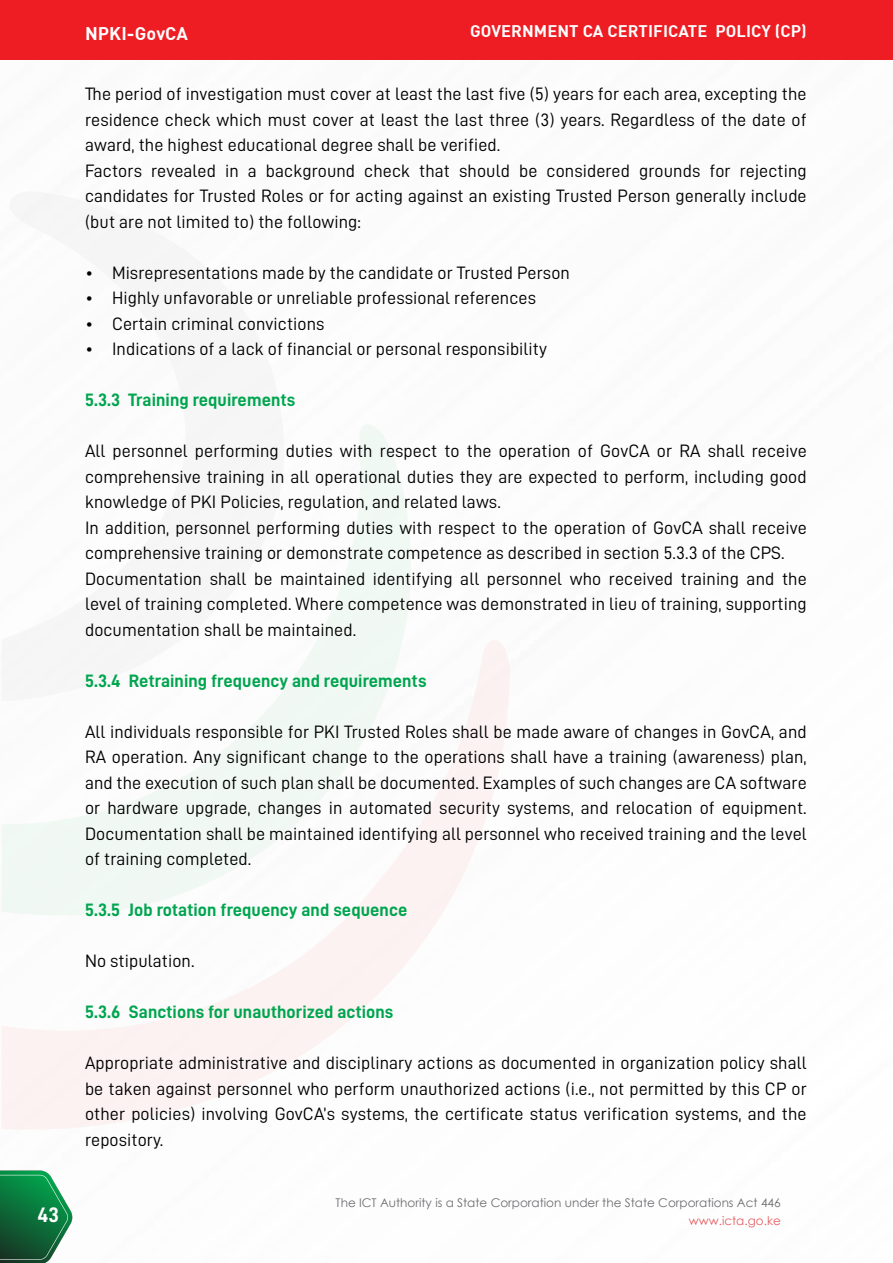
<style>
.page{position:relative;width:893px;height:1263px;background:#fff}
.page>*{position:absolute;margin:0;border:0;box-sizing:border-box;transform-origin:0 0}
.t1{font:21px "D DIN Bold";color:#fff}
.t2{font:18px/25.5px "D DIN";letter-spacing:.005em;color:#000;text-align:justify}
.t3{font:18px "D DIN Bold";letter-spacing:.005em;color:#00a54f}
.t4{font:18px "DIN Bold";letter-spacing:.005em;color:#fff}
.t5{font:700 16.5px "DIN";letter-spacing:.005em;color:#fff}
.t6{font:12px "Century Gothic";color:#6c6d70}
.t7{font:12px "Century Gothic";color:#d9181f}
</style>
<div class="page">
<svg style="left:317px;top:425px;width:94px;height:215px;fill:#f1f9f5"></svg>
<svg style="left:1px;top:640px;width:509px;height:489px"></svg>
<svg style="left:1px;top:194px;width:296px;height:507px"></svg>
<div style="left:0;top:0;width:893px;height:60px;background:#ee1d23"></div>
<img style="left:0;top:1170px;width:73px;height:93px">
<p class="t1" style="left:38px;top:1203px;width:23px">43</p>
<p class="t4" style="left:85px;top:21px;width:104px">NPKI-GovCA</p>
<p class="t5" style="left:470px;top:21px;width:338px">GOVERNMENT CA CERTIFICATE POLICY (CP)</p>
<p class="t2" style="left:85px;top:81px;width:723px">The period of investigation must cover at least the last five (5) years for each area, excepting the residence check which must cover at least the last three (3) years. Regardless of the date of award, the highest educational degree shall be verified.</p>
<p class="t2" style="left:85px;top:157px;width:723px">Factors revealed in a background check that should be considered grounds for rejecting candidates for Trusted Roles or for acting against an existing Trusted Person generally include (but are not limited to) the following:</p>
<p class="t2" style="left:85px;top:259px;width:486px">• Misrepresentations made by the candidate or Trusted Person</p>
<p class="t2" style="left:85px;top:285px;width:452px">• Highly unfavorable or unreliable professional references</p>
<p class="t2" style="left:85px;top:310px;width:241px">• Certain criminal convictions</p>
<p class="t2" style="left:85px;top:336px;width:463px">• Indications of a lack of financial or personal responsibility</p>
<p class="t3" style="left:85px;top:390px;width:212px">5.3.3 Training requirements</p>
<p class="t2" style="left:85px;top:438px;width:723px">All personnel performing duties with respect to the operation of GovCA or RA shall receive comprehensive training in all operational duties they are expected to perform, including good knowledge of PKI Policies, regulation, and related laws.</p>
<p class="t2" style="left:85px;top:514px;width:723px">In addition, personnel performing duties with respect to the operation of GovCA shall receive comprehensive training or demonstrate competence as described in section 5.3.3 of the CPS.</p>
<p class="t2" style="left:85px;top:565px;width:723px">Documentation shall be maintained identifying all personnel who received training and the level of training completed. Where competence was demonstrated in lieu of training, supporting documentation shall be maintained.</p>
<p class="t3" style="left:85px;top:670px;width:343px">5.3.4 Retraining frequency and requirements</p>
<p class="t2" style="left:85px;top:718px;width:723px">All individuals responsible for PKI Trusted Roles shall be made aware of changes in GovCA, and RA operation. Any significant change to the operations shall have a training (awareness) plan, and the execution of such plan shall be documented. Examples of such changes are CA software or hardware upgrade, changes in automated security systems, and relocation of equipment.<br>Documentation shall be maintained identifying all personnel who received training and the level of training completed.</p>
<p class="t3" style="left:85px;top:900px;width:324px">5.3.5 Job rotation frequency and sequence</p>
<p class="t2" style="left:85px;top:948px;width:111px">No stipulation.</p>
<p class="t3" style="left:85px;top:1002px;width:310px">5.3.6 Sanctions for unauthorized actions</p>
<p class="t2" style="left:85px;top:1050px;width:723px">Appropriate administrative and disciplinary actions as documented in organization policy shall be taken against personnel who perform unauthorized actions (i.e., not permitted by this CP or other policies) involving GovCA’s systems, the certificate status verification systems, and the repository.</p>
<p class="t6" style="left:336px;top:1194px;width:447px">The ICT Authority is a State Corporation under the State Corporations Act 446</p>
<p class="t7" style="left:689px;top:1212px;width:94px">www.icta.go.ke</p>
</div>
